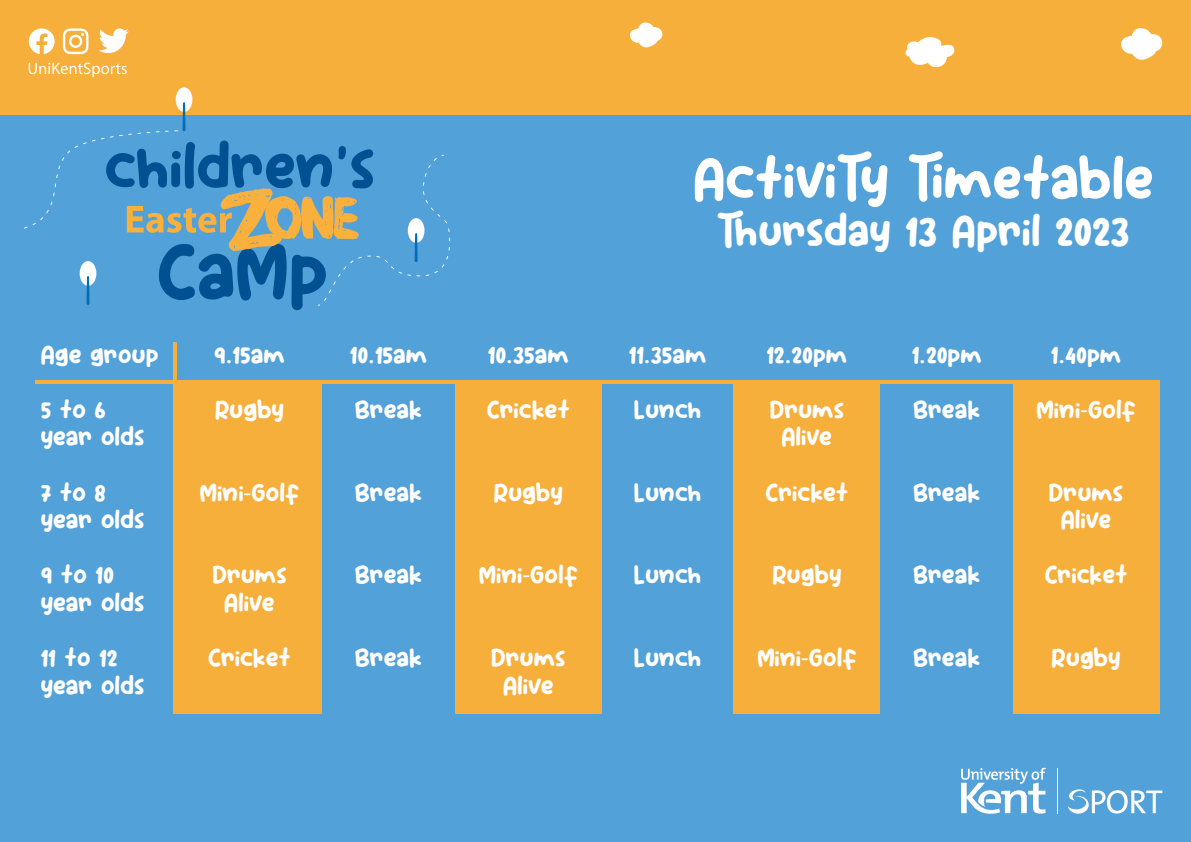
<style>
.page{position:relative;width:1191px;height:842px;background:#fff}
.page>*{position:absolute;margin:0;border:0;box-sizing:border-box;transform-origin:0 0}
.t1{font:70.6px "Om Botak";color:#005092}
.t2{font:56.5px "Om Botak";color:#005092}
.t3{font:52.6px "Om Botak";color:#fff}
.t4{font:39.5px "Om Botak";color:#fff}
.t5{font:23px/27.6px "Om Botak";color:#fff}
</style>
<div class="page">
<div style="left:0;top:107px;width:1191px;height:735px;background:#53a1d9"></div>
<div style="left:0;top:0;width:1191px;height:115px;background:#f7af3c"></div>
<svg style="left:630px;top:22px;width:33px;height:26px"></svg>
<svg style="left:1121px;top:28px;width:41px;height:32px"></svg>
<svg style="left:905px;top:37px;width:50px;height:31px"></svg>
<svg style="left:961px;top:768px;width:84px;height:46px"></svg>
<svg style="left:1068px;top:789px;width:94px;height:25px"></svg>
<hr style="left:1056px;top:768px;width:1px;height:45px;background:#fff">
<svg style="left:29px;top:63px;width:98px;height:14px"></svg>
<svg style="left:99px;top:28px;width:30px;height:25px"></svg>
<svg style="left:63px;top:28px;width:25px;height:26px"></svg>
<svg style="left:29px;top:28px;width:26px;height:26px"></svg>
<div style="left:455px;top:384px;width:146px;height:330px;background:#f7af3c"></div>
<div style="left:733px;top:384px;width:147px;height:330px;background:#f7af3c"></div>
<div style="left:1013px;top:384px;width:146px;height:330px;background:#f7af3c"></div>
<div style="left:175px;top:384px;width:147px;height:330px;background:#f7af3c"></div>
<hr style="left:174px;top:342px;width:3px;height:372px;background:#f7af3c">
<hr style="left:35px;top:380px;width:1124px;height:4px;background:#f7af3c">
<div style="left:176px;top:87px;width:16px;height:25px;background:#fff;border-radius:50%"></div>
<svg style="left:24px;top:102px;width:426px;height:204px"></svg>
<h2 class="t2" style="left:105px;top:132px;width:272px">children’s</h2>
<h1 class="t1" style="left:157px;top:228px;width:173px">CaMp</h1>
<p class="t5" style="left:41px;top:340px;width:120px">Age group</p>
<p class="t5" style="left:41px;top:395px;width:105px">5 to 6 year olds</p>
<p class="t5" style="left:41px;top:478px;width:105px">7 to 8 year olds</p>
<p class="t5" style="left:41px;top:561px;width:105px">9 to 10 year olds</p>
<p class="t5" style="left:41px;top:644px;width:105px">11 to 12 year olds</p>
<p class="t5" style="left:214px;top:340px;width:72px">9.15am</p>
<p class="t5" style="left:215px;top:395px;width:70px">Rugby</p>
<p class="t5" style="left:200px;top:478px;width:101px">Mini-Golf</p>
<p class="t5" style="left:212px;top:561px;width:76px;text-align:center">Drums<br>Alive</p>
<p class="t5" style="left:208px;top:644px;width:84px">Cricket</p>
<p class="t5" style="left:350px;top:340px;width:79px">10.15am</p>
<p class="t5" style="left:355px;top:395px;width:68px">Break</p>
<p class="t5" style="left:355px;top:478px;width:68px">Break</p>
<p class="t5" style="left:355px;top:561px;width:68px">Break</p>
<p class="t5" style="left:355px;top:644px;width:68px">Break</p>
<h3 class="t3" style="left:693px;top:146px;width:462px">ActiviTy Timetable</h3>
<h3 class="t4" style="left:717px;top:207px;width:414px">Thursday 13 April 2023</h3>
<p class="t5" style="left:488px;top:340px;width:82px">10.35am</p>
<p class="t5" style="left:487px;top:395px;width:84px">Cricket</p>
<p class="t5" style="left:494px;top:478px;width:70px">Rugby</p>
<p class="t5" style="left:629px;top:340px;width:79px">11.35am</p>
<p class="t5" style="left:634px;top:395px;width:69px">Lunch</p>
<p class="t5" style="left:634px;top:478px;width:69px">Lunch</p>
<p class="t5" style="left:766px;top:340px;width:82px">12.20pm</p>
<p class="t5" style="left:769px;top:395px;width:76px;text-align:center">Drums<br>Alive</p>
<p class="t5" style="left:765px;top:478px;width:84px">Cricket</p>
<p class="t5" style="left:479px;top:561px;width:101px">Mini-Golf</p>
<p class="t5" style="left:634px;top:561px;width:69px">Lunch</p>
<p class="t5" style="left:772px;top:561px;width:70px">Rugby</p>
<p class="t5" style="left:911px;top:340px;width:72px">1.20pm</p>
<p class="t5" style="left:913px;top:395px;width:68px">Break</p>
<p class="t5" style="left:913px;top:478px;width:68px">Break</p>
<p class="t5" style="left:913px;top:561px;width:68px">Break</p>
<p class="t5" style="left:1051px;top:340px;width:72px">1.40pm</p>
<p class="t5" style="left:1036px;top:395px;width:101px">Mini-Golf</p>
<p class="t5" style="left:1049px;top:478px;width:76px;text-align:center">Drums<br>Alive</p>
<p class="t5" style="left:1044px;top:561px;width:84px">Cricket</p>
<p class="t5" style="left:491px;top:644px;width:76px;text-align:center">Drums<br>Alive</p>
<p class="t5" style="left:634px;top:644px;width:69px">Lunch</p>
<p class="t5" style="left:757px;top:644px;width:101px">Mini-Golf</p>
<p class="t5" style="left:913px;top:644px;width:68px">Break</p>
<p class="t5" style="left:1051px;top:644px;width:70px">Rugby</p>
</div>
